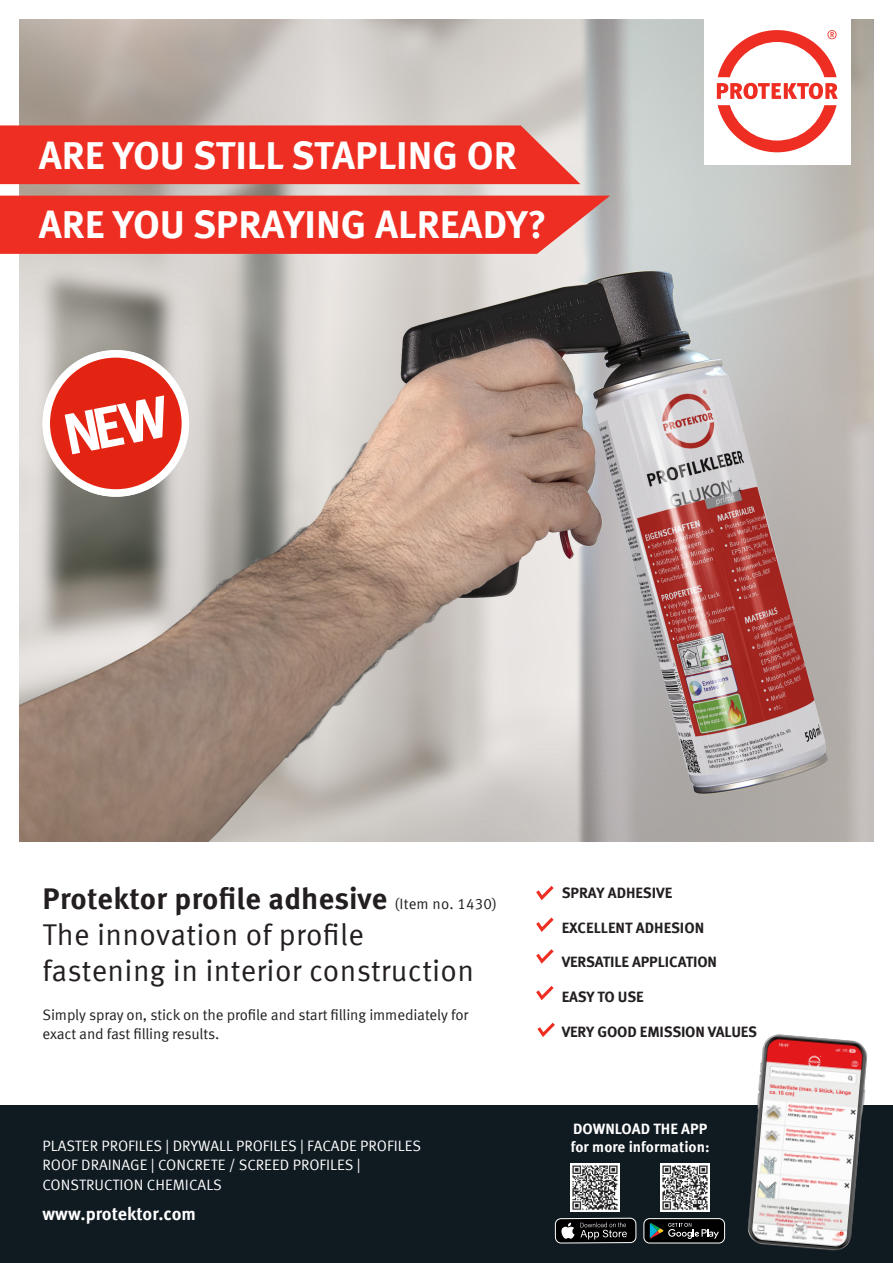
<style>
.page{position:relative;width:893px;height:1263px;background:#fff}
.page>*{position:absolute;margin:0;border:0;box-sizing:border-box;transform-origin:0 0}
.t1{font:700 39px "Meta Offc Pro";color:#fff}
.t2{font:700 30px/36px "Meta Offc Pro";letter-spacing:.01em;color:#231f20}
.t3{font:30px "Meta Offc Pro Norm";letter-spacing:.01em;color:#231f20}
.t4{font:700 18px "Meta Offc Pro";color:#fff}
.t5{font:700 15.45px "Meta Offc Pro";color:#fff}
.t6{font:15px "Meta Offc Pro Norm";color:#fff}
.t7{font:15px "Meta Offc Pro Norm";letter-spacing:-.01em;color:#231f20}
.t8{font:700 15px "Meta Offc Pro";letter-spacing:-.01em;color:#231f20}
.t9{font:700 15px/18px "Meta Offc Pro";color:#fff}
.s1{font-family:"Meta Offc Pro Norm";font-weight:400;font-size:15px}
.s2{font-family:"Meta Offc Pro Norm";font-weight:400}
</style>
<div class="page">
<img style="left:19px;top:19px;width:855px;height:822px">
<div style="left:704px;top:18px;width:146px;height:147px;background:#fff"></div>
<svg style="left:717px;top:83px;width:121px;height:16px"></svg>
<svg style="left:718px;top:105px;width:118px;height:47px"></svg>
<svg style="left:718px;top:30px;width:118px;height:47px"></svg>
<svg style="left:0;top:196px;width:610px;height:58px;background:#ec372c"></svg>
<div style="left:0;top:125px;width:580px;height:59px;background:#ee2e22"></div>
<div style="left:0;top:1105px;width:893px;height:158px;background:#101a21"></div>
<svg style="left:536px;top:886px;width:18px;height:14px"></svg>
<svg style="left:536px;top:917px;width:18px;height:15px"></svg>
<svg style="left:536px;top:949px;width:18px;height:15px"></svg>
<svg style="left:536px;top:986px;width:18px;height:14px"></svg>
<svg style="left:554px;top:1218px;width:83px;height:26px;background:#393a3b"></svg>
<img style="left:571px;top:1163px;width:48px;height:48px">
<div style="left:643px;top:1218px;width:82px;height:25px;background:#000001;border:1px solid #fff;border-radius:6px"></div>
<svg style="left:650px;top:1223px;width:69px;height:16px"></svg>
<img style="left:661px;top:1163px;width:48px;height:49px">
<img style="left:747px;top:1034px;width:121px;height:217px">
<svg style="left:537px;top:1023px;width:18px;height:14px"></svg>
<svg style="left:39px;top:346px;width:154px;height:154px;background:#db6d61"></svg>
<p class="t1" style="left:39px;top:125px;width:480px">ARE YOU STILL STAPLING OR</p>
<p class="t1" style="left:39px;top:194px;width:509px">ARE YOU SPRAYING ALREADY?</p>
<p class="t5" style="left:69px;top:445px;width:101px;rotate:-11deg">IM SORTIMENT</p>
<p class="t2" style="left:43px;top:878px;width:456px">Protektor profile adhesive <span class="s1">(Item no. 1430)<br></span><span class="s2">The innovation of profile</span></p>
<p class="t3" style="left:43px;top:948px;width:433px">fastening in interior construction</p>
<p class="t7" style="left:43px;top:1003px;width:427px">Simply spray on, stick on the profile and start filling immediately for</p>
<p class="t7" style="left:43px;top:1023px;width:178px">exact and fast filling results.</p>
<p class="t6" style="left:43px;top:1134px;width:380px">PLASTER PROFILES | DRYWALL PROFILES | FACADE PROFILES</p>
<p class="t6" style="left:43px;top:1154px;width:319px">ROOF DRAINAGE | CONCRETE / SCREED PROFILES |</p>
<p class="t6" style="left:43px;top:1173px;width:181px">CONSTRUCTION CHEMICALS</p>
<p class="t4" style="left:43px;top:1200px;width:155px">www.protektor.com</p>
<p class="t8" style="left:562px;top:881px;width:112px">SPRAY ADHESIVE</p>
<p class="t8" style="left:562px;top:916px;width:144px">EXCELLENT ADHESION</p>
<p class="t8" style="left:562px;top:950px;width:157px">VERSATILE APPLICATION</p>
<p class="t8" style="left:562px;top:985px;width:84px">EASY TO USE</p>
<p class="t8" style="left:562px;top:1019px;width:197px">VERY GOOD EMISSION VALUES</p>
<p class="t9" style="left:571px;top:1119px;width:140px">DOWNLOAD THE APP for more information:</p>
</div>
